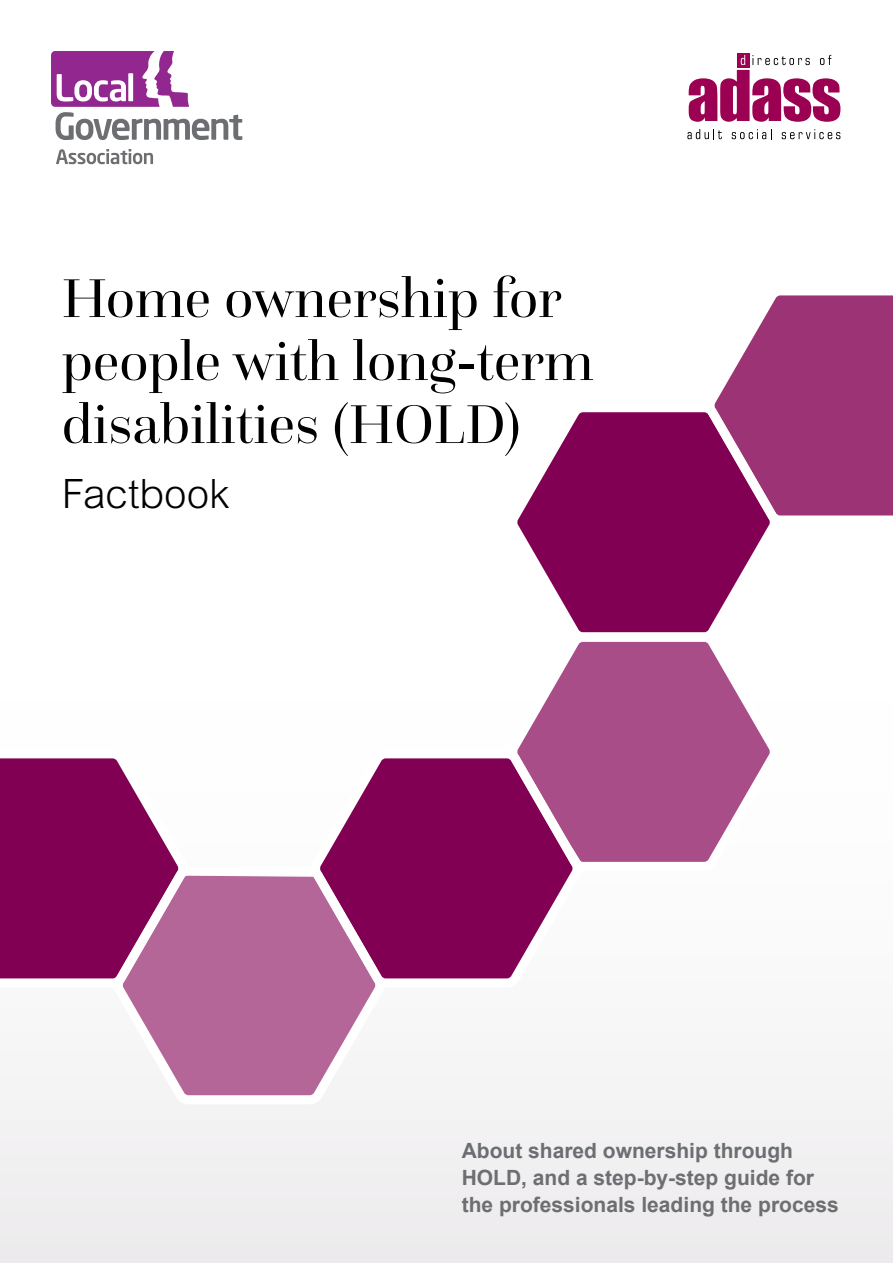
<style>
.page{position:relative;width:893px;height:1263px;background:#fff}
.page>*{position:absolute;margin:0;border:0;box-sizing:border-box;transform-origin:0 0}
.t1{font:57px/63px "Questa Grande";color:#000}
.t2{font:300 40.5px "Arial MT Std";color:#000}
.t3{font:700 21px/27px "Arial";color:#6d6e71}
</style>
<div class="page">
<div style="left:0;top:687px;width:893px;height:576px;background:#f5f4f5"></div>
<svg style="left:715px;top:295px;width:178px;height:221px;background:#a64984"></svg>
<svg style="left:517px;top:403px;width:262px;height:230px;fill:#820053"></svg>
<svg style="left:508px;top:641px;width:271px;height:229px;fill:#a84d87"></svg>
<svg style="left:312px;top:749px;width:270px;height:238px;fill:#820053"></svg>
<svg style="left:114px;top:866px;width:271px;height:238px;fill:#b46698"></svg>
<svg style="left:0;top:750px;width:188px;height:237px"></svg>
<svg style="left:56px;top:149px;width:97px;height:15px"></svg>
<svg style="left:51px;top:51px;width:191px;height:89px"></svg>
<svg style="left:687px;top:129px;width:35px;height:10px"></svg>
<svg style="left:732px;top:129px;width:40px;height:10px"></svg>
<svg style="left:782px;top:129px;width:58px;height:10px"></svg>
<div style="left:737px;top:53px;width:13px;height:14px;background:#9c0052"></div>
<svg style="left:689px;top:55px;width:151px;height:67px"></svg>
<h1 class="t1" style="left:62px;top:267px;width:533px">Home ownership for people with long-term disabilities (HOLD)</h1>
<h2 class="t2" style="left:62px;top:470px;width:169px">Factbook</h2>
<p class="t3" style="left:462px;top:1138px;width:378px">About shared ownership through<br>HOLD, and a step-by-step guide for the professionals leading the process</p>
</div>
